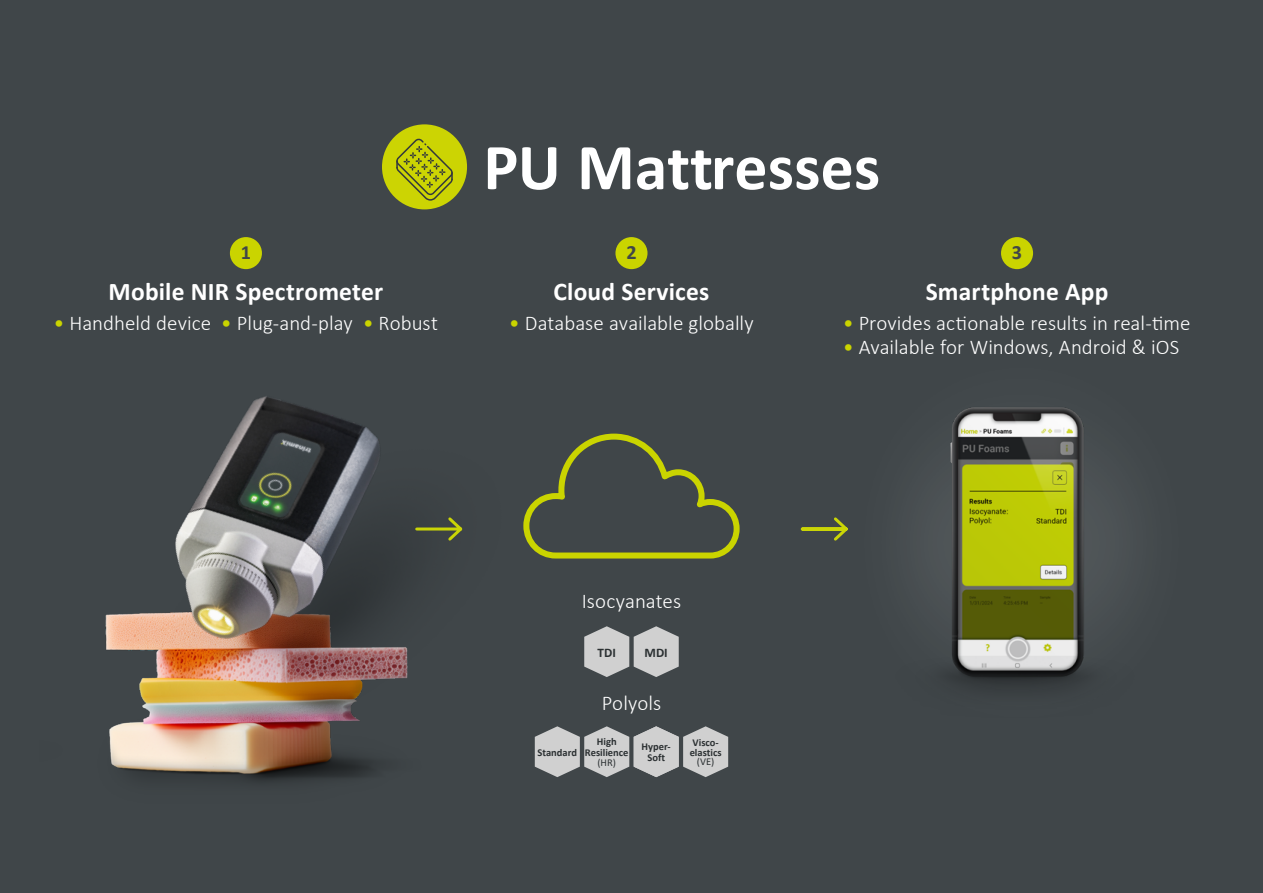
<style>
.page{position:relative;width:1263px;height:893px;background:#404649}
.page>*{position:absolute;margin:0;border:0;box-sizing:border-box;transform-origin:0 0}
.t1{font:700 66px "Calibri";color:#fff}
.t2{font:700 25.5px "Calibri";letter-spacing:.01em;color:#fff}
.t3{font:300 21px "Calibri";color:#fff}
.t4{font:700 20.25px "Calibri";color:#404649}
.t5{font:700 13.2px "Calibri";color:#2b3032}
.t6{font:700 10.5px/10.5px "Calibri";color:#2b3032;text-align:center}
.t7{font:10.5px "Calibri";color:#2b3032}
.s1{font-weight:400;color:#cad400}
</style>
<div class="page">
<svg style="left:230px;top:237px;width:32px;height:32px"></svg>
<svg style="left:615px;top:237px;width:32px;height:32px"></svg>
<div style="left:1001px;top:237px;width:32px;height:32px;background:#cad400;border-radius:50%"></div>
<svg style="left:660px;top:458px;width:80px;height:101px"></svg>
<img style="left:105px;top:240px;width:555px;height:543px">
<svg style="left:584px;top:626px;width:95px;height:51px"></svg>
<svg style="left:535px;top:726px;width:193px;height:51px"></svg>
<img style="left:916px;top:407px;width:211px;height:282px">
<svg style="left:800px;top:517px;width:48px;height:24px"></svg>
<svg style="left:414px;top:515px;width:51px;height:28px"></svg>
<div style="left:382px;top:124px;width:85px;height:85px;background:#ccd403;border-radius:50%"></div>
<svg style="left:396px;top:138px;width:57px;height:63px"></svg>
<h1 class="t1" style="left:483px;top:121px;width:398px">PU Mattresses</h1>
<p class="t4" style="left:241px;top:238px;width:12px">1</p>
<p class="t4" style="left:626px;top:238px;width:12px">2</p>
<p class="t4" style="left:1012px;top:238px;width:12px">3</p>
<p class="t2" style="left:109px;top:273px;width:276px">Mobile NIR Spectrometer</p>
<p class="t2" style="left:553px;top:273px;width:157px">Cloud Services</p>
<p class="t2" style="left:926px;top:273px;width:184px">Smartphone App</p>
<p class="t3" style="left:54px;top:310px;width:386px"><span class="s1">•</span> Handheld device <span class="s1">•</span> Plug-and-play <span class="s1">•</span> Robust</p>
<p class="t3" style="left:509px;top:310px;width:246px"><span class="s1">•</span> Database available globally</p>
<p class="t3" style="left:843px;top:310px;width:349px"><span class="s1">•</span> Provides actionable results in real-time</p>
<p class="t3" style="left:843px;top:334px;width:338px"><span class="s1">•</span> Available for Windows, Android &amp; iOS</p>
<p class="t3" style="left:582px;top:588px;width:101px">Isocyanates</p>
<p class="t5" style="left:598px;top:643px;width:20px">TDI</p>
<p class="t5" style="left:644px;top:643px;width:25px">MDI</p>
<p class="t3" style="left:602px;top:690px;width:61px">Polyols</p>
<p class="t6" style="left:585px;top:736px;width:45px">High<br>Resilience</p>
<p class="t7" style="left:597px;top:755px;width:20px">(HR)</p>
<p class="t6" style="left:639px;top:736px;width:35px">PA Con&shy;tent: x%</p>
<p class="t6" style="left:538px;top:747px;width:41px">Standard</p>
<p class="t6" style="left:641px;top:741px;width:31px">Hyper-<br>Soft</p>
<p class="t6" style="left:690px;top:737px;width:33px;line-height:9.8px;text-align:left">Visco&shy;elastics</p>
<p class="t7" style="left:697px;top:755px;width:19px">(VE)</p>
</div>
